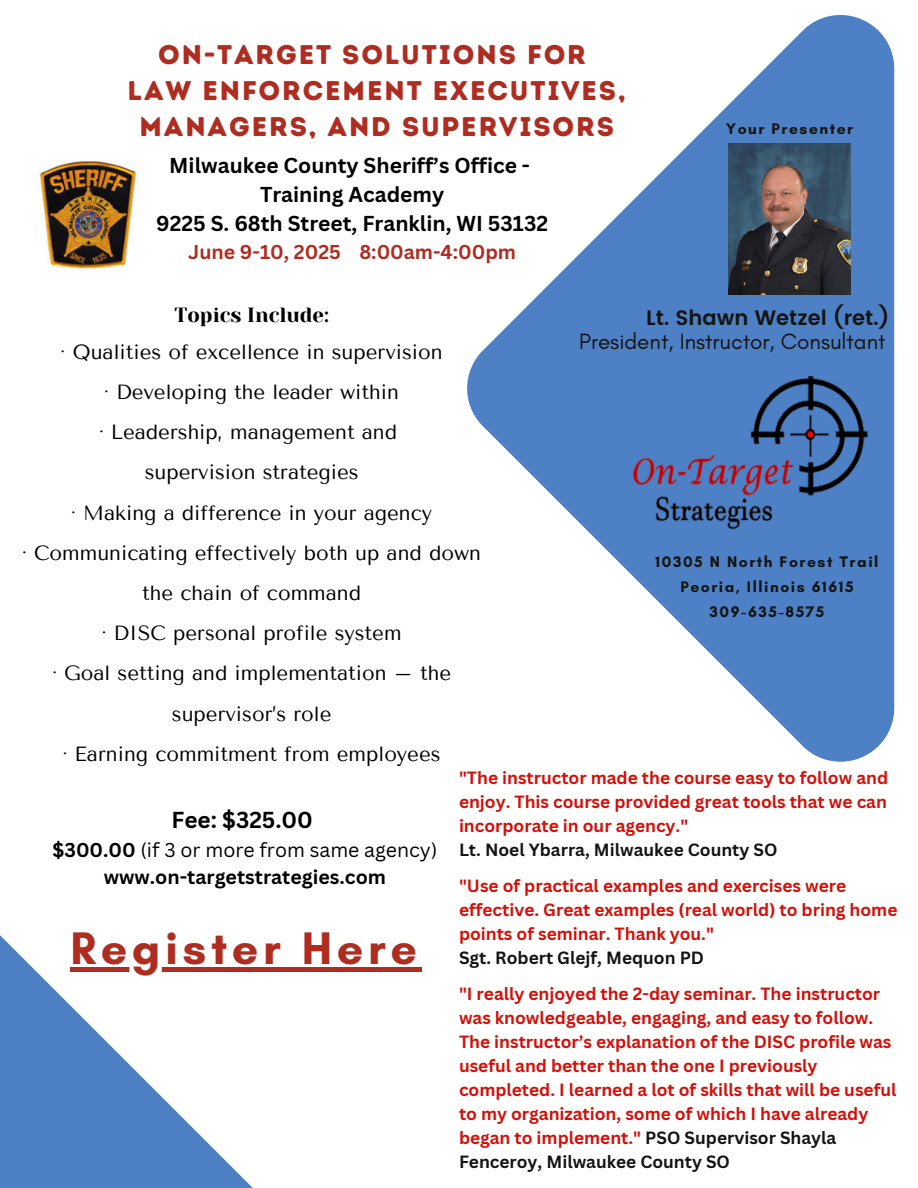
<style>
.page{position:relative;width:918px;height:1188px;background:#fff}
.page>*{position:absolute;margin:0;border:0;box-sizing:border-box;transform-origin:0 0}
.t1{font:700 46.5px "Glacial Indifference";letter-spacing:.1em;color:#ae2c20}
.t2{font:27px/36px "Intro Rust Base";letter-spacing:.07em;color:#ae2c20;text-align:center}
.t3{font:22.5px "Glacial Indifference";color:#141413}
.t4{font:700 22.5px "Canva Sans";color:#000}
.t5{font:700 21px/29.2px "Canva Sans";color:#000;text-align:center}
.t6{font:600 20.85px "Poppins";color:#141413}
.t7{font:20.4px/40.2px "Tenor Sans";color:#000;text-align:center}
.t8{font:700 19.5px/27px "Canva Sans";color:#000;text-align:center}
.t9{font:700 19.5px "Canva Sans";color:#ae2c20}
.t10{font:700 17.25px/24px "Canva Sans";color:#d3100a}
.t11{font:700 17.25px "Canva Sans";color:#141413}
.t12{font:700 15.6px "Glacial Indifference";letter-spacing:.1em;color:#141413}
.s1{font-family:"Yeseva One"}
.s2{color:#141413}
.s3{font-weight:400}
</style>
<div class="page">
<svg style="left:467px;top:15px;width:427px;height:747px;fill:#4d80c5"></svg>
<svg style="left:0;top:935px;width:253px;height:253px;fill:#4d80c5"></svg>
<img style="left:39px;top:160px;width:99px;height:108px">
<img style="left:729px;top:143px;width:121px;height:152px">
<div style="left:70px;top:967px;width:352px;height:5px;background:#ae2c20"></div>
<img style="left:619px;top:377px;width:250px;height:155px">
<p class="t2" style="left:128px;top:37px;width:500px">ON-TARGET SOLUTIONS FOR<br>LAW ENFORCEMENT EXECUTIVES,<br>MANAGERS, AND SUPERVISORS</p>
<p class="t5" style="left:156px;top:150px;width:393px">Milwaukee County Sheriff’s Office -<br>Training Academy<br>9225 S. 68th Street, Franklin, WI 53132</p>
<p class="t9" style="left:188px;top:238px;width:329px">June 9-10, 2025 8:00am-4:00pm</p>
<p class="t12" style="left:726px;top:119px;width:129px">Your Presenter</p>
<p class="t6" style="left:646px;top:305px;width:245px">Lt. Shawn Wetzel (ret.)</p>
<h4 class="t3" style="left:579px;top:328px;width:308px">President, Instructor, Consultant</h4>
<p class="t7" style="left:61px;top:296px;width:384px;line-height:36.9px"><span class="s1">Topics Include:<br></span>· Qualities of excellence in supervision</p>
<p class="t7" style="left:22px;top:372px;width:461px">· Developing the leader within<br>· Leadership, management and<br>supervision strategies<br>· Making a difference in your agency<br>· Communicating effectively both up and down the chain of command<br>· DISC personal profile system<br>· Goal setting and implementation – the supervisor’s role<br>· Earning commitment from employees</p>
<p class="t10" style="left:459px;top:765px;width:431px;text-align:justify">"The instructor made the course easy to follow and enjoy. This course provided great tools that we can incorporate in our agency."</p>
<p class="t11" style="left:459px;top:838px;width:320px">Lt. Noel Ybarra, Milwaukee County SO</p>
<p class="t10" style="left:459px;top:873px;width:440px">"Use of practical examples and exercises were effective. Great examples (real world) to bring home points of seminar. Thank you."</p>
<p class="t11" style="left:459px;top:946px;width:247px">Sgt. Robert Glejf, Mequon PD</p>
<p class="t10" style="left:459px;top:981px;width:439px">"I really enjoyed the 2-day seminar. The instructor was knowledgeable, engaging, and easy to follow.<br>The instructor’s explanation of the DISC profile was useful and better than the one I previously completed. I learned a lot of skills that will be useful to my organization, some of which I have already began to implement." <span class="s2">PSO Supervisor Shayla Fenceroy, Milwaukee County SO</span></p>
<h3 class="t12" style="left:656px;top:553px;width:224px">10305 N North Forest Trail</h3>
<p class="t12" style="left:680px;top:578px;width:175px">Peoria, Illinois 61615</p>
<h4 class="t12" style="left:710px;top:602px;width:116px">309-635-8575</h4>
<h2 class="t4" style="left:171px;top:804px;width:143px">Fee: $325.00</h2>
<h2 class="t8" style="left:53px;top:835px;width:386px">$300.00 <span class="s3">(if 3 or more from same agency) </span>www.on-targetstrategies.com</h2>
<p class="t1" style="left:70px;top:920px;width:348px">Register Here</p>
</div>
